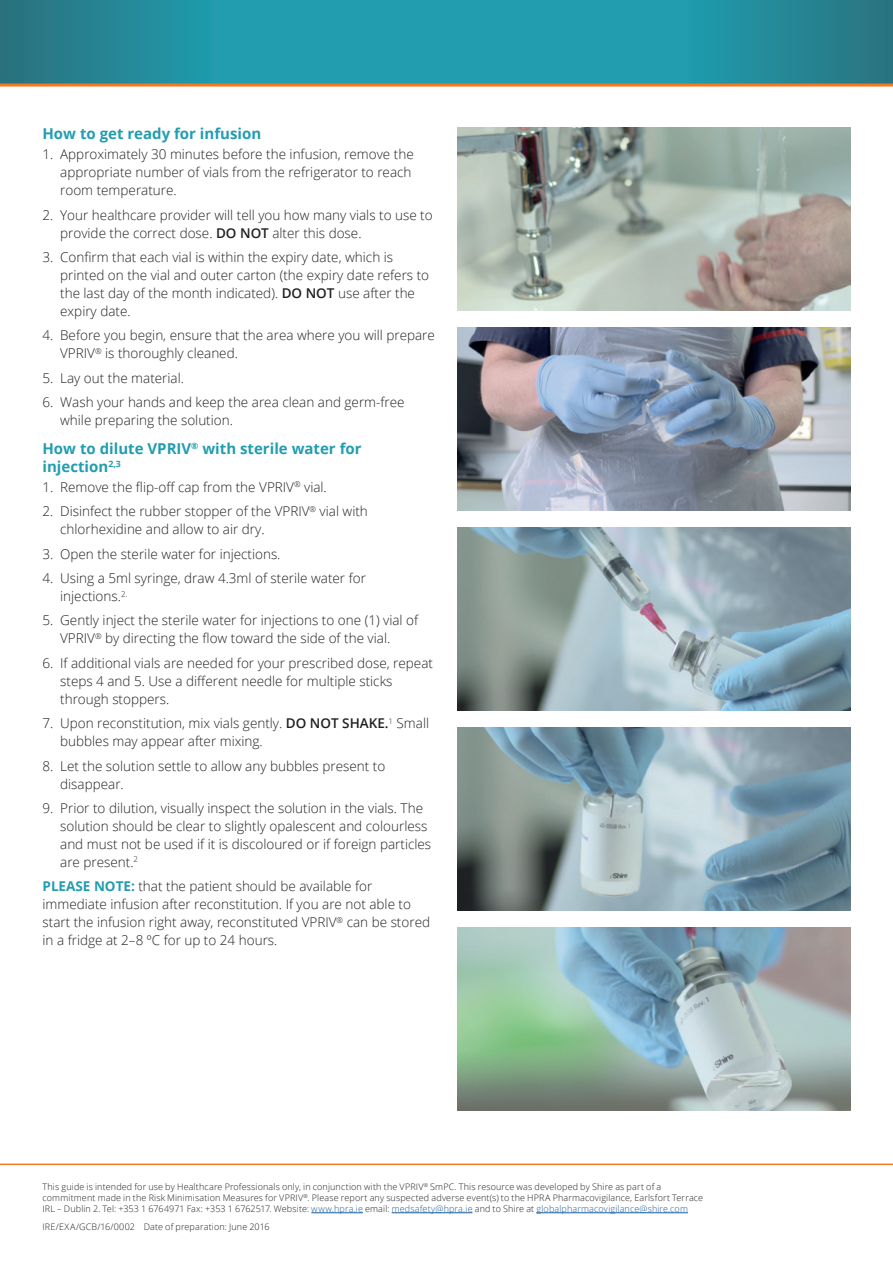
<style>
.page{position:relative;width:893px;height:1263px;background:#fff}
.page>*{position:absolute;margin:0;border:0;box-sizing:border-box;transform-origin:0 0}
.Sub_Head_Turq{font:700 15px/18px "Open Sans";color:#229db0}
.Body_Copy{font:300 13.5px/18px "Open Sans";color:#231f20}
.t1{font:300 9px/11.2px "Open Sans";letter-spacing:.015em;color:#231f20}
.s1{font-weight:600}
.s2{font-weight:700;color:#229db0}
.s3{color:#175d9e}
</style>
<div class="page">
<svg style="left:0;top:0;width:893px;height:84px;background:#2492a2"></svg>
<hr style="left:0;top:84px;width:893px;height:3px;background:#f47921">
<hr style="left:0;top:1163px;width:893px;height:2px;background:#f47921">
<hr style="left:311px;top:1212px;width:52px;height:1px;background:#175d9e">
<hr style="left:392px;top:1212px;width:80px;height:1px;background:#175d9e">
<hr style="left:536px;top:1212px;width:152px;height:1px;background:#175d9e">
<img style="left:457px;top:927px;width:393px;height:184px">
<img style="left:457px;top:128px;width:393px;height:183px">
<img style="left:457px;top:328px;width:393px;height:183px">
<img style="left:457px;top:527px;width:393px;height:184px">
<img style="left:457px;top:727px;width:393px;height:184px">
<p class="Sub_Head_Turq" style="left:43px;top:124px;width:220px">How to get ready for infusion</p>
<p class="Body_Copy" style="left:60px;top:145px;width:355px;text-indent:-18px">1. Approximately 30 minutes before the infusion, remove the appropriate number of vials from the refrigerator to reach room temperature.</p>
<p class="Body_Copy" style="left:60px;top:205px;width:374px;text-indent:-18px">2. Your healthcare provider will tell you how many vials to use to provide the correct dose. <span class="s1">DO NOT</span> alter this dose.</p>
<p class="Body_Copy" style="left:60px;top:248px;width:370px;text-indent:-18px">3. Confirm that each vial is within the expiry date, which is printed on the vial and outer carton (the expiry date refers to the last day of the month indicated). <span class="s1">DO NOT</span> use after the expiry date.</p>
<p class="Body_Copy" style="left:60px;top:326px;width:376px;text-indent:-18px">4. Before you begin, ensure that the area where you will prepare<br>VPRIV<sup>®</sup> is thoroughly cleaned.</p>
<p class="Body_Copy" style="left:43px;top:368px;width:143px">5. Lay out the material.</p>
<p class="Body_Copy" style="left:60px;top:393px;width:346px;text-indent:-18px">6. Wash your hands and keep the area clean and germ-free while preparing the solution.</p>
<p class="Sub_Head_Turq" style="left:43px;top:439px;width:321px">How to dilute VPRIV<sup>®</sup> with sterile water for injection<sup>2,3</sup></p>
<p class="Body_Copy" style="left:43px;top:478px;width:286px">1. Remove the flip-off cap from the VPRIV<sup>®</sup> vial.</p>
<p class="Body_Copy" style="left:60px;top:502px;width:309px;text-indent:-18px">2. Disinfect the rubber stopper of the VPRIV<sup>®</sup> vial with chlorhexidine and allow to air dry.</p>
<p class="Body_Copy" style="left:43px;top:544px;width:239px">3. Open the sterile water for injections.</p>
<p class="Body_Copy" style="left:60px;top:569px;width:307px;text-indent:-18px">4. Using a 5ml syringe, draw 4.3ml of sterile water for injections.<sup>2.</sup></p>
<p class="Body_Copy" style="left:60px;top:611px;width:359px;text-indent:-18px">5. Gently inject the sterile water for injections to one (1) vial of<br>VPRIV<sup>®</sup> by directing the flow toward the side of the vial.</p>
<p class="Body_Copy" style="left:60px;top:653px;width:374px;text-indent:-18px">6. If additional vials are needed for your prescribed dose, repeat steps 4 and 5. Use a different needle for multiple sticks through stoppers.</p>
<p class="Body_Copy" style="left:60px;top:714px;width:370px;text-indent:-18px">7. Upon reconstitution, mix vials gently. <span class="s1">DO NOT SHAKE.</span><sup>1</sup> Small bubbles may appear after mixing.</p>
<p class="Body_Copy" style="left:60px;top:756px;width:327px;text-indent:-18px">8. Let the solution settle to allow any bubbles present to disappear.</p>
<p class="Body_Copy" style="left:60px;top:799px;width:372px;text-indent:-18px">9. Prior to dilution, visually inspect the solution in the vials. The solution should be clear to slightly opalescent and colourless and must not be used if it is discoloured or if foreign particles are present.<sup>2</sup></p>
<p class="Body_Copy" style="left:43px;top:877px;width:389px"><span class="s2">PLEASE NOTE:</span> that the patient should be available for immediate infusion after reconstitution. If you are not able to start the infusion right away, reconstituted VPRIV<sup>®</sup> can be stored in a fridge at 2–8 ºC for up to 24 hours.</p>
<p class="t1" style="left:43px;top:1180px;width:662px">This guide is intended for use by Healthcare Professionals only, in conjunction with the VPRIV<sup>®</sup> SmPC. This resource was developed by Shire as part of a commitment made in the Risk Minimisation Measures for VPRIV<sup>®</sup>. Please report any suspected adverse event(s) to the HPRA Pharmacovigilance, Earlsfort Terrace<br>IRL – Dublin 2. Tel: +353 1 6764971 Fax: +353 1 6762517. Website: <span class="s3">www.hpra.ie</span> email: <span class="s3">medsafety@hpra.ie</span> and to Shire at <span class="s3">globalpharmacovigilance@shire.com</span></p>
<p class="t1" style="left:43px;top:1220px;width:229px">IRE/EXA/GCB/16/0002 Date of preparation: June 2016</p>
</div>
